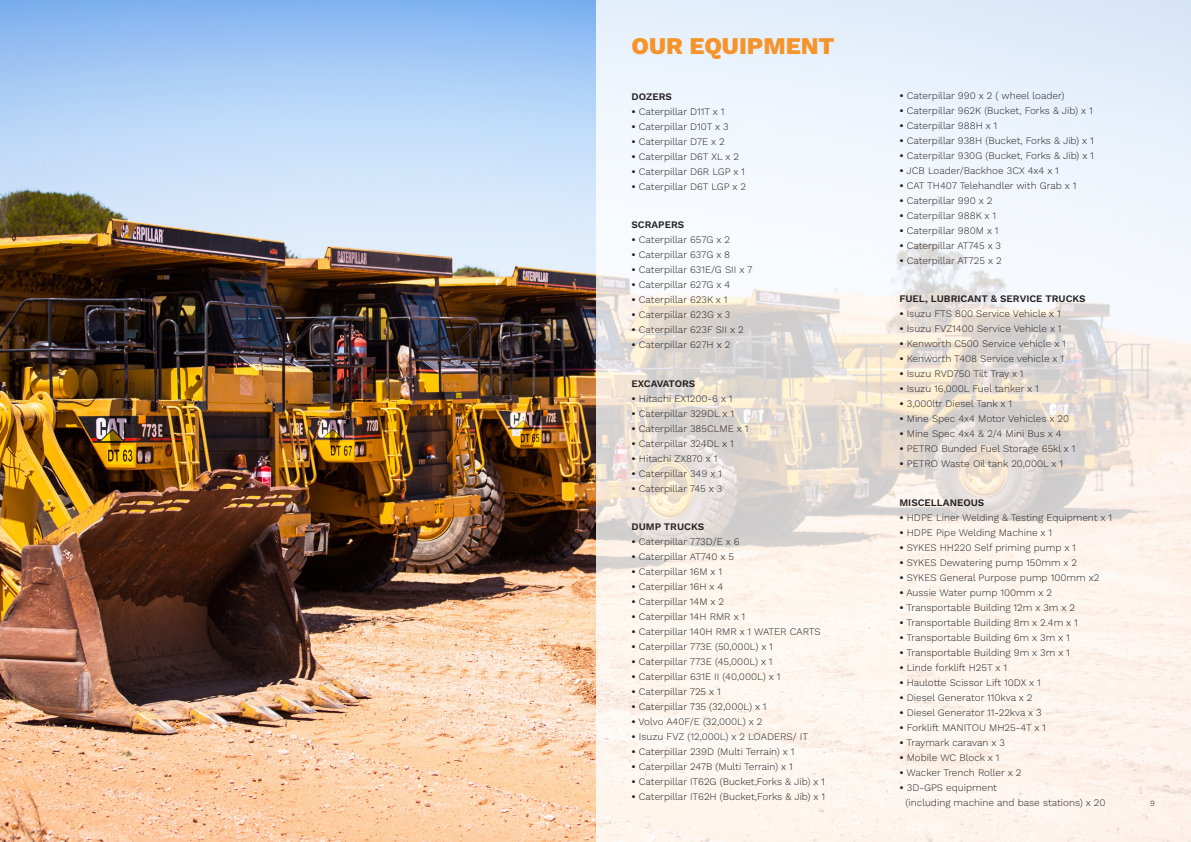
<style>
.page{position:relative;width:1191px;height:842px;background:#fff}
.page>*{position:absolute;margin:0;border:0;box-sizing:border-box;transform-origin:0 0}
.t1{font:800 24px "Work Sans";color:#f4942a}
.t2{font:300 10px/15px "Work Sans";color:#231f20}
.t3{font:600 10px "Work Sans";color:#231f20}
.t4{font:600 10px "Work Sans";letter-spacing:-.025em;color:#231f20}
.t5{font:300 8px "Work Sans";color:#231f20}
.s1{font-weight:600}
</style>
<div class="page">
<img style="left:0;top:0;width:596px;height:842px">
<svg style="left:596px;top:0;width:595px;height:842px"></svg>
<p class="t1" style="left:631px;top:32px;width:205px">OUR EQUIPMENT</p>
<p class="t3" style="left:631px;top:91px;width:42px">DOZERS</p>
<p class="t2" style="left:631px;top:104px;width:94px"><span class="s1">•</span> Caterpillar D11T x 1</p>
<p class="t2" style="left:631px;top:119px;width:99px"><span class="s1">•</span> Caterpillar D10T x 3</p>
<p class="t2" style="left:631px;top:134px;width:95px"><span class="s1">•</span> Caterpillar D7E x 2</p>
<p class="t2" style="left:631px;top:149px;width:109px"><span class="s1">•</span> Caterpillar D6T XL x 2</p>
<p class="t2" style="left:631px;top:164px;width:115px"><span class="s1">•</span> Caterpillar D6R LGP x 1</p>
<p class="t2" style="left:631px;top:179px;width:116px"><span class="s1">•</span> Caterpillar D6T LGP x 2</p>
<p class="t3" style="left:631px;top:219px;width:54px">SCRAPERS</p>
<p class="t2" style="left:631px;top:233px;width:100px"><span class="s1">•</span> Caterpillar 657G x 2</p>
<p class="t2" style="left:631px;top:248px;width:100px"><span class="s1">•</span> Caterpillar 637G x 8</p>
<p class="t2" style="left:631px;top:263px;width:122px"><span class="s1">•</span> Caterpillar 631E/G SII x 7</p>
<p class="t2" style="left:631px;top:278px;width:100px"><span class="s1">•</span> Caterpillar 627G x 4</p>
<p class="t2" style="left:631px;top:293px;width:97px"><span class="s1">•</span> Caterpillar 623K x 1</p>
<p class="t2" style="left:631px;top:308px;width:100px"><span class="s1">•</span> Caterpillar 623G x 3</p>
<p class="t2" style="left:631px;top:323px;width:114px"><span class="s1">•</span> Caterpillar 623F SII x 2</p>
<p class="t2" style="left:631px;top:338px;width:100px"><span class="s1">•</span> Caterpillar 627H x 2</p>
<p class="t4" style="left:631px;top:378px;width:65px">EXCAVATORS</p>
<p class="t2" style="left:631px;top:391px;width:103px"><span class="s1">•</span> Hitachi EX1200-6 x 1</p>
<p class="t2" style="left:631px;top:406px;width:104px"><span class="s1">•</span> Caterpillar 329DL x 1</p>
<p class="t2" style="left:631px;top:421px;width:118px"><span class="s1">•</span> Caterpillar 385CLME x 1</p>
<p class="t2" style="left:631px;top:436px;width:104px"><span class="s1">•</span> Caterpillar 324DL x 1</p>
<p class="t2" style="left:631px;top:451px;width:87px"><span class="s1">•</span> Hitachi ZX870 x 1</p>
<p class="t2" style="left:631px;top:466px;width:92px"><span class="s1">•</span> Caterpillar 349 x 1</p>
<p class="t2" style="left:631px;top:481px;width:92px"><span class="s1">•</span> Caterpillar 745 x 3</p>
<p class="t3" style="left:631px;top:521px;width:74px">DUMP TRUCKS</p>
<p class="t2" style="left:631px;top:535px;width:110px"><span class="s1">•</span> Caterpillar 773D/E x 6</p>
<p class="t2" style="left:631px;top:550px;width:104px"><span class="s1">•</span> Caterpillar AT740 x 5</p>
<p class="t2" style="left:631px;top:565px;width:92px"><span class="s1">•</span> Caterpillar 16M x 1</p>
<p class="t2" style="left:631px;top:580px;width:93px"><span class="s1">•</span> Caterpillar 16H x 4</p>
<p class="t2" style="left:631px;top:595px;width:94px"><span class="s1">•</span> Caterpillar 14M x 2</p>
<p class="t2" style="left:631px;top:610px;width:115px"><span class="s1">•</span> Caterpillar 14H RMR x 1</p>
<p class="t2" style="left:631px;top:625px;width:191px"><span class="s1">•</span> Caterpillar 140H RMR x 1 WATER CARTS</p>
<p class="t2" style="left:631px;top:640px;width:143px"><span class="s1">•</span> Caterpillar 773E (50,000L) x 1</p>
<p class="t2" style="left:631px;top:655px;width:142px"><span class="s1">•</span> Caterpillar 773E (45,000L) x 1</p>
<p class="t2" style="left:631px;top:670px;width:150px"><span class="s1">•</span> Caterpillar 631E II (40,000L) x 1</p>
<p class="t2" style="left:631px;top:685px;width:91px"><span class="s1">•</span> Caterpillar 725 x 1</p>
<p class="t2" style="left:631px;top:700px;width:137px"><span class="s1">•</span> Caterpillar 735 (32,000L) x 1</p>
<p class="t2" style="left:631px;top:715px;width:132px"><span class="s1">•</span> Volvo A40F/E (32,000L) x 2</p>
<p class="t2" style="left:631px;top:730px;width:178px"><span class="s1">•</span> Isuzu FVZ (12,000L) x 2 LOADERS/ IT</p>
<p class="t2" style="left:631px;top:745px;width:164px"><span class="s1">•</span> Caterpillar 239D (Multi Terrain) x 1</p>
<p class="t2" style="left:631px;top:760px;width:163px"><span class="s1">•</span> Caterpillar 247B (Multi Terrain) x 1</p>
<p class="t2" style="left:631px;top:775px;width:195px"><span class="s1">•</span> Caterpillar IT62G (Bucket,Forks &amp; Jib) x 1</p>
<p class="t2" style="left:631px;top:790px;width:195px"><span class="s1">•</span> Caterpillar IT62H (Bucket,Forks &amp; Jib) x 1</p>
<p class="t2" style="left:899px;top:88px;width:167px"><span class="s1">•</span> Caterpillar 990 x 2 ( wheel loader)</p>
<p class="t2" style="left:899px;top:103px;width:195px"><span class="s1">•</span> Caterpillar 962K (Bucket, Forks &amp; Jib) x 1</p>
<p class="t2" style="left:899px;top:118px;width:99px"><span class="s1">•</span> Caterpillar 988H x 1</p>
<p class="t2" style="left:899px;top:133px;width:196px"><span class="s1">•</span> Caterpillar 938H (Bucket, Forks &amp; Jib) x 1</p>
<p class="t2" style="left:899px;top:148px;width:196px"><span class="s1">•</span> Caterpillar 930G (Bucket, Forks &amp; Jib) x 1</p>
<p class="t2" style="left:899px;top:163px;width:161px"><span class="s1">•</span> JCB Loader/Backhoe 3CX 4x4 x 1</p>
<p class="t2" style="left:899px;top:178px;width:179px"><span class="s1">•</span> CAT TH407 Telehandler with Grab x 1</p>
<p class="t2" style="left:899px;top:193px;width:95px"><span class="s1">•</span> Caterpillar 990 x 2</p>
<p class="t2" style="left:899px;top:208px;width:98px"><span class="s1">•</span> Caterpillar 988K x 1</p>
<p class="t2" style="left:899px;top:223px;width:101px"><span class="s1">•</span> Caterpillar 980M x 1</p>
<p class="t2" style="left:899px;top:238px;width:103px"><span class="s1">•</span> Caterpillar AT745 x 3</p>
<p class="t2" style="left:899px;top:253px;width:104px"><span class="s1">•</span> Caterpillar AT725 x 2</p>
<p class="t3" style="left:899px;top:293px;width:188px">FUEL, LUBRICANT &amp; SERVICE TRUCKS</p>
<p class="t2" style="left:899px;top:307px;width:163px"><span class="s1">•</span> Isuzu FTS 800 Service Vehicle x 1</p>
<p class="t2" style="left:899px;top:322px;width:164px"><span class="s1">•</span> Isuzu FVZ1400 Service Vehicle x 1</p>
<p class="t2" style="left:899px;top:337px;width:168px"><span class="s1">•</span> Kenworth C500 Service vehicle x 1</p>
<p class="t2" style="left:899px;top:352px;width:166px"><span class="s1">•</span> Kenworth T408 Service vehicle x 1</p>
<p class="t2" style="left:899px;top:367px;width:126px"><span class="s1">•</span> Isuzu RVD750 Tilt Tray x 1</p>
<p class="t2" style="left:899px;top:382px;width:141px"><span class="s1">•</span> Isuzu 16,000L Fuel tanker x 1</p>
<p class="t2" style="left:899px;top:397px;width:114px"><span class="s1">•</span> 3,000ltr Diesel Tank x 1</p>
<p class="t2" style="left:899px;top:412px;width:171px"><span class="s1">•</span> Mine Spec 4x4 Motor Vehicles x 20</p>
<p class="t2" style="left:899px;top:427px;width:164px"><span class="s1">•</span> Mine Spec 4x4 &amp; 2/4 Mini Bus x 4</p>
<p class="t2" style="left:899px;top:442px;width:177px"><span class="s1">•</span> PETRO Bunded Fuel Storage 65kl x 1</p>
<p class="t2" style="left:899px;top:457px;width:165px"><span class="s1">•</span> PETRO Waste Oil tank 20,000L x 1</p>
<p class="t3" style="left:899px;top:497px;width:86px">MISCELLANEOUS</p>
<p class="t2" style="left:899px;top:510px;width:214px"><span class="s1">•</span> HDPE Liner Welding &amp; Testing Equipment x 1</p>
<p class="t2" style="left:899px;top:525px;width:154px"><span class="s1">•</span> HDPE Pipe Welding Machine x 1</p>
<p class="t2" style="left:899px;top:540px;width:178px"><span class="s1">•</span> SYKES HH220 Self priming pump x 1</p>
<p class="t2" style="left:899px;top:555px;width:179px"><span class="s1">•</span> SYKES Dewatering pump 150mm x 2</p>
<p class="t2" style="left:899px;top:570px;width:201px"><span class="s1">•</span> SYKES General Purpose pump 100mm x2</p>
<p class="t2" style="left:899px;top:585px;width:154px"><span class="s1">•</span> Aussie Water pump 100mm x 2</p>
<p class="t2" style="left:899px;top:600px;width:177px"><span class="s1">•</span> Transportable Building 12m x 3m x 2</p>
<p class="t2" style="left:899px;top:615px;width:180px"><span class="s1">•</span> Transportable Building 8m x 2.4m x 1</p>
<p class="t2" style="left:899px;top:630px;width:172px"><span class="s1">•</span> Transportable Building 6m x 3m x 1</p>
<p class="t2" style="left:899px;top:645px;width:172px"><span class="s1">•</span> Transportable Building 9m x 3m x 1</p>
<p class="t2" style="left:899px;top:660px;width:109px"><span class="s1">•</span> Linde forklift H25T x 1</p>
<p class="t2" style="left:899px;top:675px;width:143px"><span class="s1">•</span> Haulotte Scissor Lift 10DX x 1</p>
<p class="t2" style="left:899px;top:690px;width:135px"><span class="s1">•</span> Diesel Generator 110kva x 2</p>
<p class="t2" style="left:899px;top:705px;width:144px"><span class="s1">•</span> Diesel Generator 11-22kva x 3</p>
<p class="t2" style="left:899px;top:720px;width:148px"><span class="s1">•</span> Forklift MANITOU MH25-4T x 1</p>
<p class="t2" style="left:899px;top:735px;width:107px"><span class="s1">•</span> Traymark caravan x 3</p>
<p class="t2" style="left:899px;top:750px;width:101px"><span class="s1">•</span> Mobile WC Block x 1</p>
<p class="t2" style="left:899px;top:765px;width:123px"><span class="s1">•</span> Wacker Trench Roller x 2</p>
<p class="t2" style="left:905px;top:780px;width:201px;text-indent:-6px"><span class="s1">•</span> 3D-GPS equipment<br>(including machine and base stations) x 20</p>
<p class="t5" style="left:1150px;top:799px;width:6px">9</p>
</div>
